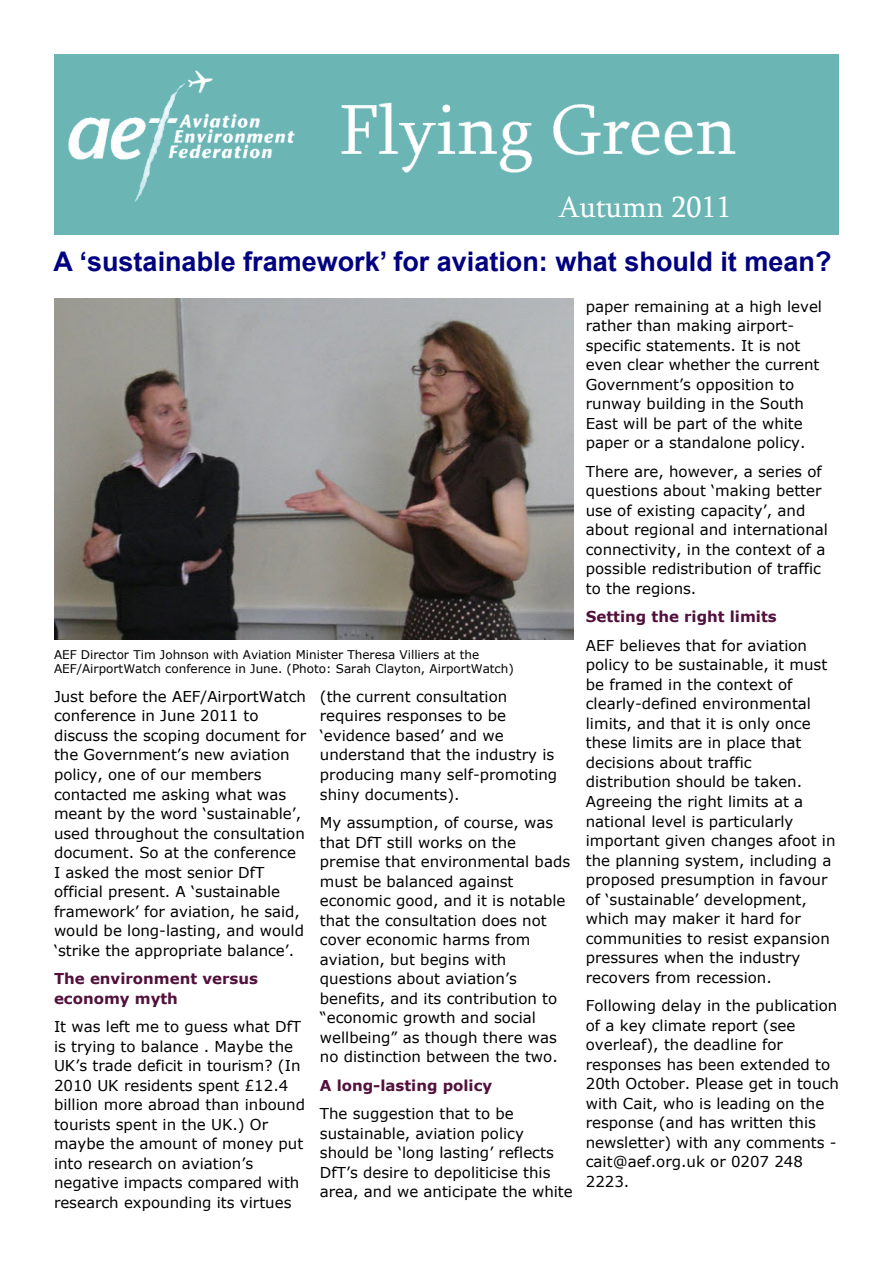
<style>
.page{position:relative;width:893px;height:1263px;background:#fff}
.page>*{position:absolute;margin:0;border:0;box-sizing:border-box;transform-origin:0 0}
.t1{font:30px "Sylfaen";color:#fff}
.t2{font:700 27px "Arial";color:#000080}
.t3{font:15px/19.5px "Verdana";color:#000}
.t4{font:700 15px/19.5px "Verdana";color:#52113c}
.t5{font:12px/14.5px "Verdana";color:#000}
</style>
<div class="page">
<img style="left:54px;top:54px;width:785px;height:181px">
<img style="left:54px;top:299px;width:519px;height:340px">
<h1 class="t1" style="left:558px;top:194px;width:174px">Autumn 2011</h1>
<h2 class="t2" style="left:54px;top:252px;width:779px">A ‘sustainable framework’ for aviation: what should it mean?</h2>
<p class="t5" style="left:54px;top:648px;width:461px">AEF Director Tim Johnson with Aviation Minister Theresa Villiers at the<br>AEF/AirportWatch conference in June. (Photo: Sarah Clayton, AirportWatch)</p>
<p class="t3" style="left:54px;top:688px;width:254px">Just before the AEF/AirportWatch conference in June 2011 to discuss the scoping document for the Government’s new aviation policy, one of our members contacted me asking what was meant by the word ‘sustainable’, used throughout the consultation document. So at the conference<br>I asked the most senior DfT official present. A ‘sustainable framework’ for aviation, he said, would be long-lasting, and would ‘strike the appropriate balance’.</p>
<p class="t4" style="left:54px;top:970px;width:206px">The environment versus economy myth</p>
<p class="t3" style="left:54px;top:1018px;width:253px">It was left me to guess what DfT is trying to balance . Maybe the<br>UK’s trade deficit in tourism? (In<br>2010 UK residents spent £12.4 billion more abroad than inbound tourists spent in the UK.) Or maybe the amount of money put into research on aviation’s negative impacts compared with research expounding its virtues</p>
<p class="t3" style="left:320px;top:688px;width:239px">(the current consultation requires responses to be ‘evidence based’ and we understand that the industry is producing many self-promoting shiny documents).</p>
<p class="t3" style="left:320px;top:814px;width:252px">My assumption, of course, was that DfT still works on the premise that environmental bads must be balanced against economic good, and it is notable that the consultation does not cover economic harms from aviation, but begins with questions about aviation’s benefits, and its contribution to “economic growth and social wellbeing” as though there was no distinction between the two.</p>
<p class="t4" style="left:320px;top:1076px;width:174px">A long-lasting policy</p>
<p class="t3" style="left:320px;top:1105px;width:254px">The suggestion that to be sustainable, aviation policy should be ‘long lasting’ reflects<br>DfT’s desire to depoliticise this area, and we anticipate the white</p>
<p class="t3" style="left:586px;top:298px;width:238px">paper remaining at a high level rather than making airport&shy;specific statements. It is not even clear whether the current<br>Government’s opposition to runway building in the South<br>East will be part of the white paper or a standalone policy.</p>
<p class="t3" style="left:586px;top:463px;width:244px">There are, however, a series of questions about ‘making better use of existing capacity’, and about regional and international connectivity, in the context of a possible redistribution of traffic to the regions.</p>
<p class="t4" style="left:586px;top:608px;width:192px">Setting the right limits</p>
<p class="t3" style="left:586px;top:637px;width:251px">AEF believes that for aviation policy to be sustainable, it must be framed in the context of clearly-defined environmental limits, and that it is only once these limits are in place that decisions about traffic distribution should be taken.<br>Agreeing the right limits at a national level is particularly important given changes afoot in the planning system, including a proposed presumption in favour of ‘sustainable’ development, which may maker it hard for communities to resist expansion pressures when the industry recovers from recession.</p>
<p class="t3" style="left:586px;top:997px;width:255px">Following delay in the publication of a key climate report (see overleaf), the deadline for responses has been extended to<br>20th October. Please get in touch with Cait, who is leading on the response (and has written this newsletter) with any comments - cait@aef.org.uk or 0207 248<br>2223.</p>
</div>
